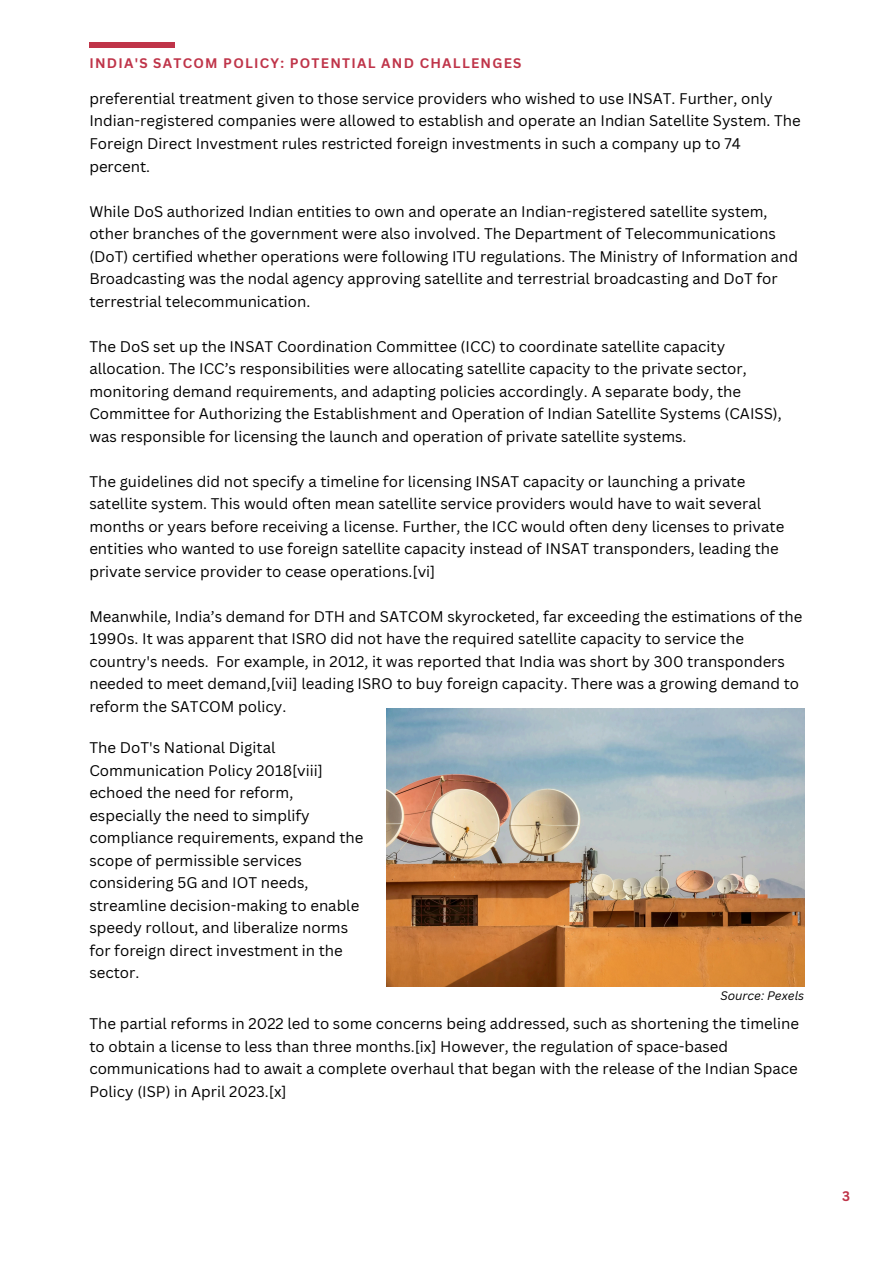
<style>
.page{position:relative;width:894px;height:1264px;background:#fff}
.page>*{position:absolute;margin:0;border:0;box-sizing:border-box;transform-origin:0 0}
.t1{font:15px/22.5px "Canva Sans";color:#000}
.t2{font:700 13.5px "Canva Sans";letter-spacing:.095em;color:#bf3449}
.t3{font:italic 12px "Canva Sans";color:#000}
</style>
<div class="page">
<div style="left:89px;top:43px;width:86px;height:5px;background:#bf3449"></div>
<img style="left:386px;top:708px;width:418px;height:278px">
<h1 class="t2" style="left:89px;top:53px;width:433px">INDIA'S SATCOM POLICY: POTENTIAL AND CHALLENGES</h1>
<h2 class="t1" style="left:89px;top:87px;width:712px">preferential treatment given to those service providers who wished to use INSAT. Further, only Indian-registered companies were allowed to establish and operate an Indian Satellite System. The Foreign Direct Investment rules restricted foreign investments in such a company up to 74 percent.</h2>
<h1 class="t1" style="left:89px;top:199px;width:710px">While DoS authorized Indian entities to own and operate an Indian-registered satellite system, other branches of the government were also involved. The Department of Telecommunications (DoT) certified whether operations were following ITU regulations. The Ministry of Information and Broadcasting was the nodal agency approving satellite and terrestrial broadcasting and DoT for terrestrial telecommunication.</h1>
<h1 class="t1" style="left:89px;top:334px;width:693px">The DoS set up the INSAT Coordination Committee (ICC) to coordinate satellite capacity allocation. The ICC’s responsibilities were allocating satellite capacity to the private sector, monitoring demand requirements, and adapting policies accordingly. A separate body, the Committee for Authorizing the Establishment and Operation of Indian Satellite Systems (CAISS), was responsible for licensing the launch and operation of private satellite systems.</h1>
<h1 class="t1" style="left:89px;top:469px;width:696px">The guidelines did not specify a timeline for licensing INSAT capacity or launching a private satellite system. This would often mean satellite service providers would have to wait several months or years before receiving a license. Further, the ICC would often deny licenses to private entities who wanted to use foreign satellite capacity instead of INSAT transponders, leading the private service provider to cease operations.[vi]</h1>
<h1 class="t1" style="left:89px;top:604px;width:714px">Meanwhile, India’s demand for DTH and SATCOM skyrocketed, far exceeding the estimations of the 1990s. It was apparent that ISRO did not have the required satellite capacity to service the country's needs. For example, in 2012, it was reported that India was short by 300 transponders needed to meet demand,[vii] leading ISRO to buy foreign capacity. There was a growing demand to reform the SATCOM policy.</h1>
<p class="t1" style="left:89px;top:736px;width:275px">The DoT's National Digital<br>Communication Policy 2018[viii] echoed the need for reform, especially the need to simplify compliance requirements, expand the scope of permissible services considering 5G and IOT needs, streamline decision-making to enable speedy rollout, and liberalize norms for foreign direct investment in the sector.</p>
<h1 class="t3" style="left:720px;top:987px;width:85px">Source: Pexels</h1>
<p class="t1" style="left:89px;top:1012px;width:711px">The partial reforms in 2022 led to some concerns being addressed, such as shortening the timeline to obtain a license to less than three months.[ix] However, the regulation of space-based communications had to await a complete overhaul that began with the release of the Indian Space Policy (ISP) in April 2023.[x]</p>
<p class="t2" style="left:841px;top:1186px;width:9px">3</p>
</div>
